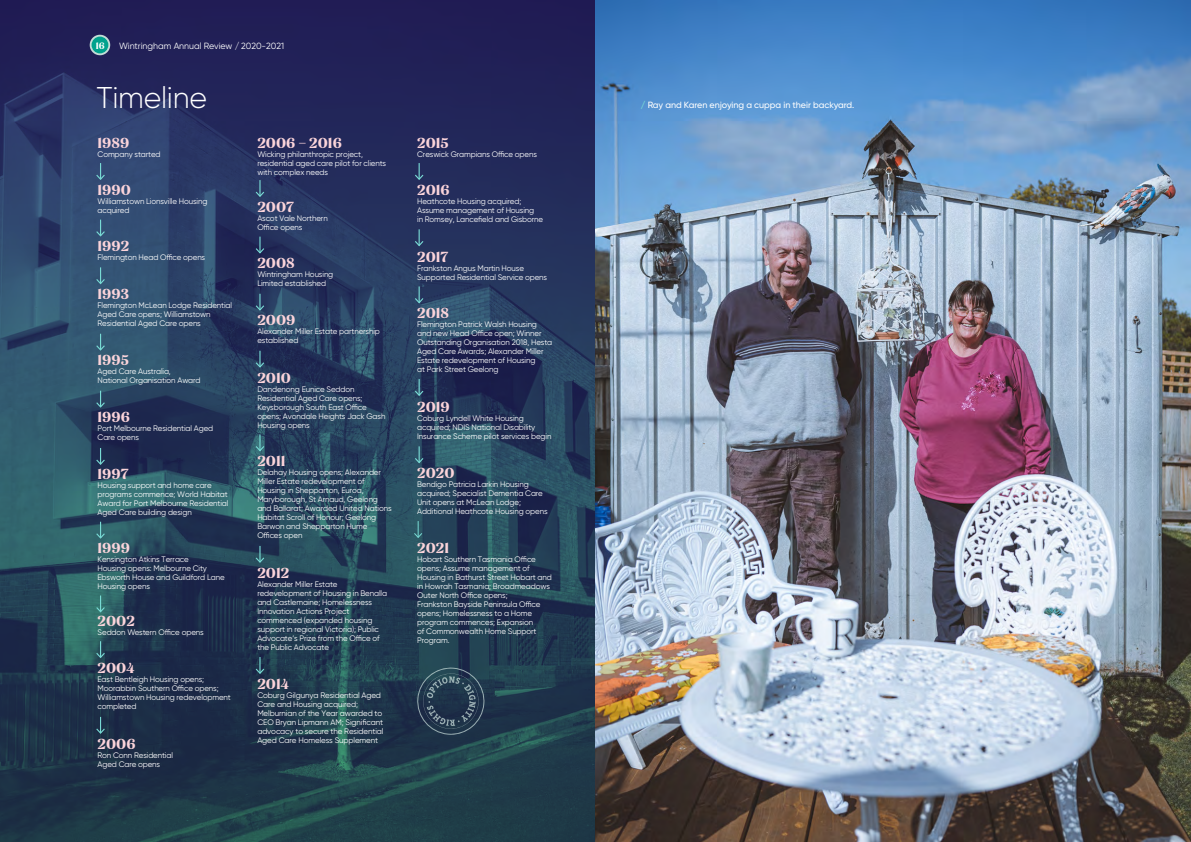
<style>
.page{position:relative;width:1191px;height:842px;background:#fff}
.page>*{position:absolute;margin:0;border:0;box-sizing:border-box;transform-origin:0 0}
.t1{font:300 30px "Gilroy";letter-spacing:-.01em;color:#fff}
.t2{font:700 14px "Jazmin Alt";color:#fbd4da}
.t3{font:500 9px "Gilroy";letter-spacing:-.005em;color:#fff}
.t4{font:9px "Gilroy";color:#fff}
.t5{font:700 9px "Jazmin Alt";color:#fff}
.t6{font:8px/9px "Gilroy";letter-spacing:-.015em;color:#fff}
.s1{font-weight:800;color:#78dad4}
</style>
<div class="page">
<svg style="left:0;top:0;width:595px;height:842px;background:#243959"></svg>
<svg style="left:89px;top:34px;width:22px;height:22px"></svg>
<div style="left:92px;top:37px;width:16px;height:16px;background:#00a28d;border-radius:50%"></div>
<svg style="left:95px;top:163px;width:11px;height:18px"></svg>
<svg style="left:95px;top:220px;width:11px;height:17px"></svg>
<svg style="left:95px;top:267px;width:11px;height:18px"></svg>
<svg style="left:95px;top:334px;width:11px;height:18px"></svg>
<svg style="left:95px;top:391px;width:11px;height:18px"></svg>
<svg style="left:95px;top:448px;width:11px;height:18px"></svg>
<svg style="left:95px;top:522px;width:11px;height:18px"></svg>
<svg style="left:95px;top:595px;width:11px;height:18px"></svg>
<svg style="left:95px;top:641px;width:11px;height:18px"></svg>
<svg style="left:95px;top:717px;width:11px;height:18px"></svg>
<svg style="left:254px;top:180px;width:11px;height:18px"></svg>
<svg style="left:254px;top:237px;width:11px;height:17px"></svg>
<svg style="left:254px;top:294px;width:11px;height:18px"></svg>
<svg style="left:254px;top:351px;width:11px;height:18px"></svg>
<svg style="left:254px;top:434px;width:11px;height:18px"></svg>
<svg style="left:254px;top:546px;width:11px;height:18px"></svg>
<svg style="left:254px;top:657px;width:11px;height:18px"></svg>
<svg style="left:414px;top:163px;width:11px;height:18px"></svg>
<svg style="left:414px;top:229px;width:11px;height:18px"></svg>
<svg style="left:414px;top:286px;width:11px;height:18px"></svg>
<svg style="left:414px;top:379px;width:11px;height:18px"></svg>
<svg style="left:414px;top:446px;width:11px;height:18px"></svg>
<svg style="left:413px;top:521px;width:10px;height:18px"></svg>
<img style="left:595px;top:0;width:596px;height:842px">
<svg style="left:416px;top:666px;width:69px;height:69px;background:#2d4457"></svg>
<p class="t5" style="left:96px;top:40px;width:10px">16</p>
<p class="t4" style="left:119px;top:40px;width:166px">Wintringham Annual Review / 2020-2021</p>
<h1 class="t1" style="left:97px;top:80px;width:112px">Timeline</h1>
<h2 class="t2" style="left:98px;top:134px;width:33px">1989</h2>
<p class="t6" style="left:98px;top:149px;width:65px">Company started</p>
<h2 class="t2" style="left:98px;top:181px;width:35px">1990</h2>
<p class="t6" style="left:98px;top:197px;width:111px">Williamstown Lionsville Housing acquired</p>
<h2 class="t2" style="left:98px;top:238px;width:33px">1992</h2>
<p class="t6" style="left:98px;top:253px;width:109px">Flemington Head Office opens</p>
<h2 class="t2" style="left:98px;top:286px;width:33px">1993</h2>
<p class="t6" style="left:98px;top:301px;width:136px">Flemington McLean Lodge Residential<br>Aged Care opens; Williamstown<br>Residential Aged Care opens</p>
<h2 class="t2" style="left:98px;top:352px;width:33px">1995</h2>
<p class="t6" style="left:98px;top:367px;width:105px">Aged Care Australia,<br>National Organisation Award</p>
<h2 class="t2" style="left:98px;top:409px;width:34px">1996</h2>
<p class="t6" style="left:98px;top:424px;width:117px">Port Melbourne Residential Aged<br>Care opens</p>
<h2 class="t2" style="left:98px;top:465px;width:32px">1997</h2>
<p class="t6" style="left:98px;top:480px;width:132px">Housing support and home care programs commence; World Habitat<br>Award for Port Melbourne Residential<br>Aged Care building design</p>
<h2 class="t2" style="left:98px;top:540px;width:34px">1999</h2>
<p class="t6" style="left:98px;top:555px;width:129px">Kensington Atkins Terrace<br>Housing opens: Melbourne City<br>Ebsworth House and Guildford Lane<br>Housing opens</p>
<h2 class="t2" style="left:98px;top:612px;width:39px">2002</h2>
<p class="t6" style="left:98px;top:627px;width:108px">Seddon Western Office opens</p>
<h2 class="t2" style="left:98px;top:659px;width:38px">2004</h2>
<p class="t6" style="left:98px;top:674px;width:135px">East Bentleigh Housing opens;<br>Moorabbin Southern Office opens;<br>Williamstown Housing redevelopment completed</p>
<h2 class="t2" style="left:98px;top:735px;width:40px">2006</h2>
<p class="t6" style="left:98px;top:751px;width:77px">Ron Conn Residential<br>Aged Care opens</p>
<h2 class="t2" style="left:257px;top:134px;width:86px">2006 – 2016</h2>
<p class="t6" style="left:257px;top:149px;width:130px">Wicking philanthropic project, residential aged care pilot for clients with complex needs</p>
<h2 class="t2" style="left:257px;top:198px;width:38px">2007</h2>
<p class="t6" style="left:257px;top:213px;width:72px">Ascot Vale Northern<br>Office opens</p>
<h2 class="t2" style="left:257px;top:255px;width:39px">2008</h2>
<p class="t6" style="left:257px;top:270px;width:77px">Wintringham Housing<br>Limited established</p>
<h2 class="t2" style="left:257px;top:311px;width:40px">2009</h2>
<p class="t6" style="left:257px;top:326px;width:124px">Alexander Miller Estate partnership established</p>
<h2 class="t2" style="left:257px;top:369px;width:35px">2010</h2>
<p class="t6" style="left:257px;top:384px;width:130px">Dandenong Eunice Seddon<br>Residential Aged Care opens;<br>Keysborough South East Office opens; Avondale Heights Jack Gash<br>Housing opens</p>
<h2 class="t2" style="left:257px;top:452px;width:30px">2011</h2>
<p class="t6" style="left:257px;top:468px;width:136px">Delahay Housing opens; Alexander<br>Miller Estate redevelopment of<br>Housing in Shepparton, Euroa,<br>Maryborough, St Arnaud, Geelong and Ballarat; Awarded United Nations<br>Habitat Scroll of Honour; Geelong<br>Barwon and Shepparton Hume<br>Offices open</p>
<h2 class="t2" style="left:257px;top:564px;width:33px">2012</h2>
<p class="t6" style="left:257px;top:579px;width:131px">Alexander Miller Estate redevelopment of Housing in Benalla and Castlemaine; Homelessness<br>Innovation Actions Project commenced (expanded housing support in regional Victoria); Public<br>Advocate’s Prize from the Office of the Public Advocate</p>
<h2 class="t2" style="left:257px;top:675px;width:33px">2014</h2>
<p class="t6" style="left:257px;top:691px;width:128px">Coburg Gilgunya Residential Aged<br>Care and Housing acquired;<br>Melburnian of the Year awarded to<br>CEO Bryan Lipmann AM; Significant advocacy to secure the Residential<br>Aged Care Homeless Supplement</p>
<h2 class="t2" style="left:417px;top:134px;width:33px">2015</h2>
<p class="t6" style="left:417px;top:149px;width:121px">Creswick Grampians Office opens</p>
<h2 class="t2" style="left:417px;top:181px;width:34px">2016</h2>
<p class="t6" style="left:417px;top:197px;width:127px">Heathcote Housing acquired;<br>Assume management of Housing<br>in Romsey, Lancefield and Gisborne</p>
<h2 class="t2" style="left:417px;top:248px;width:33px">2017</h2>
<p class="t6" style="left:417px;top:263px;width:131px">Frankston Angus Martin House<br>Supported Residential Service opens</p>
<h2 class="t2" style="left:417px;top:304px;width:33px">2018</h2>
<p class="t6" style="left:417px;top:320px;width:137px">Flemington Patrick Walsh Housing and new Head Office open; Winner<br>Outstanding Organisation 2018, Hesta<br>Aged Care Awards; Alexander Miller<br>Estate redevelopment of Housing<br>at Park Street Geelong</p>
<h2 class="t2" style="left:417px;top:398px;width:34px">2019</h2>
<p class="t6" style="left:417px;top:413px;width:136px">Coburg Lyndell White Housing acquired; NDIS National Disability<br>Insurance Scheme pilot services begin</p>
<h2 class="t2" style="left:417px;top:464px;width:39px">2020</h2>
<p class="t6" style="left:417px;top:479px;width:132px">Bendigo Patricia Larkin Housing acquired; Specialist Dementia Care Unit opens at McLean Lodge; Additional Heathcote Housing opens</p>
<h2 class="t2" style="left:417px;top:539px;width:33px">2021</h2>
<p class="t6" style="left:417px;top:554px;width:136px">Hobart Southern Tasmania Office opens; Assume management of<br>Housing in Bathurst Street Hobart and in Howrah Tasmania; Broadmeadows<br>Outer North Office opens;<br>Frankston Bayside Peninsula Office opens; Homelessness to a Home program commences; Expansion<br>of Commonwealth Home Support<br>Program.</p>
<p class="t3" style="left:641px;top:100px;width:215px"><span class="s1">/</span> Ray and Karen enjoying a cuppa in their backyard.</p>
<p class="t3" style="left:648px;top:99px;width:148px">K ren &amp; Ray enjoying their backyard</p>
</div>
